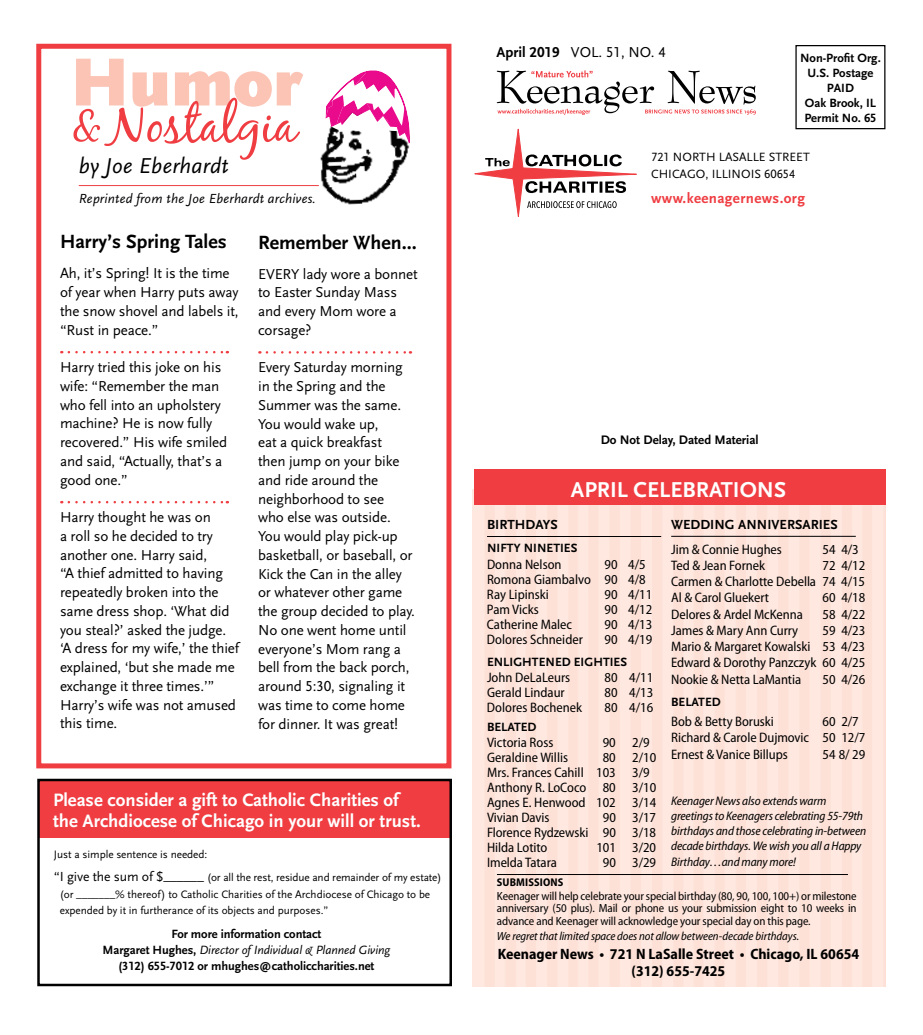
<style>
.page{position:relative;width:923px;height:1035px;background:#fff}
.page>*{position:absolute;margin:0;border:0;box-sizing:border-box;transform-origin:0 0}
.t1{font:900 70.88px "Scala Sans";color:#fbc4b5}
.t2{font:52px "Black Jack";letter-spacing:-.005em;color:#ef3d42}
.t3{font:700 22.5px "Scala Sans LF";color:#fff}
.t4{font:italic 22.5px "Scala Sans LF";letter-spacing:.01em;color:#000}
.t5{font:700 20px "Scala Sans LF";color:#000}
.t6{font:700 18.75px/21.2px "Scala Sans LF";color:#fff}
.t7{font:15px/18.8px "Scala Sans LF";letter-spacing:-.01em;color:#000}
.t8{font:700 semi-condensed 15px/17.5px "Myriad Pro";color:#000;text-align:center}
.t9{font:700 15px "Scala Sans LF";letter-spacing:.025em;color:#ef3d42}
.t10{font:15px "Scala Sans LF Caps";color:#000}
.t11{font:semi-condensed 13.75px/15px "Myriad Pro";letter-spacing:-.005em;color:#000;text-align:justify}
.t12{font:italic 13.75px "Scala Sans LF";letter-spacing:.015em;color:#000}
.t13{font:700 13.75px "Scala Sans LF";letter-spacing:.005em;color:#000}
.t14{font:700 12.88px "Scala Sans LF";color:#000}
.t15{font:700 12.5px/15px "Scala Sans LF";color:#000;text-align:center}
.t16{font:italic semi-condensed 12.5px/15px "Myriad Pro";letter-spacing:-.01em;color:#000}
.t17{font:12.5px/17.5px "Scala Sans LF";color:#000}
.t18{font:semi-condensed 11.88px/12.5px "Myriad Pro";letter-spacing:-.01em;color:#000;text-align:justify}
.t19{font:italic semi-condensed 11.88px "Myriad Pro";letter-spacing:-.01em;color:#000}
.t20{font:11.25px/23.8px "Scala Sans LF";letter-spacing:-.005em;color:#000}
.t21{font:700 semi-condensed 11.25px "Myriad Pro";letter-spacing:.01em;color:#000}
.s1{font-family:"Mrs Eaves";font-style:italic}
.s2{font-size:13.75px}
.s3{font-weight:400;font-style:italic}
.s4{font-family:"Scala Sans LF";font-weight:700}
</style>
<div class="page">
<div style="left:795px;top:45px;width:90px;height:84px;border:1px solid #000"></div>
<svg style="left:497px;top:70px;width:259px;height:45px"></svg>
<div style="left:36px;top:44px;width:415px;height:724px;border:5px solid #ef3d42"></div>
<hr style="left:79px;top:185px;width:240px;height:1px;background:#ef3d42">
<svg style="left:474px;top:128px;width:163px;height:89px"></svg>
<img style="left:472px;top:490px;width:413px;height:496px">
<div style="left:474px;top:469px;width:411px;height:36px;background:#ef3d42"></div>
<hr style="left:487px;top:536px;width:174px;height:1px;background:#000">
<hr style="left:497px;top:874px;width:351px;height:1px;background:#000">
<hr style="left:671px;top:536px;width:184px;height:1px;background:#000">
<img style="left:298px;top:156px;width:109px;height:49px">
<div style="left:38px;top:781px;width:412px;height:57px;background:#ef3d42"></div>
<div style="left:37px;top:779px;width:415px;height:207px;border:2px solid #000"></div>
<svg style="left:321px;top:70px;width:89px;height:86px"></svg>
<svg style="left:69px;top:351px;width:159px;height:2px"></svg>
<svg style="left:69px;top:501px;width:159px;height:2px"></svg>
<svg style="left:267px;top:351px;width:144px;height:3px"></svg>
<h1 class="t1" style="left:70px;top:44px;width:232px">Humor</h1>
<h2 class="t2" style="left:70px;top:93px;width:228px"><span class="s1">&amp;</span>Nostalgia</h2>
<h3 class="t4" style="left:79px;top:154px;width:151px">by Joe Eberhardt</h3>
<p class="t12" style="left:79px;top:191px;width:239px">Reprinted from the Joe Eberhardt archives.</p>
<h3 class="t5" style="left:60px;top:231px;width:168px">Harry’s Spring Tales</h3>
<p class="t7" style="left:60px;top:264px;width:180px">Ah, it’s Spring! It is the time of year when Harry puts away the snow shovel and labels it, “Rust in peace.”</p>
<p class="t7" style="left:60px;top:358px;width:169px">Harry tried this joke on his wife: “Remember the man who fell into an upholstery machine? He is now fully recovered.” His wife smiled and said, “Actually, that’s a good one.”</p>
<p class="t7" style="left:60px;top:508px;width:180px">Harry thought he was on<br>a roll so he decided to try another one. Harry said,<br>“A thief admitted to having repeatedly broken into the same dress shop. ‘What did you steal?’ asked the judge. ‘A dress for my wife,’ the thief explained, ‘but she made me exchange it three times.’”<br>Harry’s wife was not amused this time.</p>
<h3 class="t5" style="left:258px;top:231px;width:160px">Remember When...</h3>
<p class="t7" style="left:258px;top:265px;width:161px">EVERY lady wore a bonnet to Easter Sunday Mass and every Mom wore a corsage?</p>
<p class="t7" style="left:258px;top:358px;width:158px">Every Saturday morning in the Spring and the<br>Summer was the same.<br>You would wake up,<br>eat a quick breakfast<br>then jump on your bike and ride around the neighborhood to see<br>who else was outside.<br>You would play pick-up basketball, or baseball, or<br>Kick the Can in the alley or whatever other game the group decided to play.<br>No one went home until everyone’s Mom rang a bell from the back porch, around 5:30, signaling it was time to come home for dinner. It was great!</p>
<p class="t6" style="left:53px;top:789px;width:369px">Please consider a gift to Catholic Charities of the Archdiocese of Chicago in your will or trust.</p>
<p class="t20" style="left:54px;top:842px;width:389px">Just a simple sentence is needed:<br><span class="s2">“I give the sum of $______</span> (or all the rest, residue and remainder of my estate)</p>
<p class="t20" style="left:60px;top:886px;width:372px;line-height:16.2px">(or _______% thereof) to Catholic Charities of the Archdiocese of Chicago to be expended by it in furtherance of its objects and purposes.”</p>
<p class="t15" style="left:103px;top:926px;width:289px;line-height:16.2px">For more information contact<br>Margaret Hughes, <span class="s3">Director of Individual &amp; Planned Giving </span>(312) 655-7012 or mhughes@catholiccharities.net</p>
<p class="t10" style="left:496px;top:44px;width:171px"><span class="s4">April 2019</span> VOL. 51, NO. 4</p>
<p class="t15" style="left:800px;top:50px;width:82px">Non-Profit Org.<br>U.S. Postage<br>PAID<br>Oak Brook, IL</p>
<p class="t15" style="left:804px;top:110px;width:74px">Permit No. 65</p>
<p class="t17" style="left:651px;top:148px;width:160px">721 NORTH LASALLE STREET<br>CHICAGO, ILLINOIS 60654</p>
<p class="t9" style="left:651px;top:190px;width:155px">www.keenagernews.org</p>
<p class="t14" style="left:600px;top:433px;width:159px">Do Not Delay, Dated Material</p>
<h3 class="t3" style="left:571px;top:477px;width:216px">APRIL CELEBRATIONS</h3>
<p class="t13" style="left:487px;top:517px;width:72px">BIRTHDAYS</p>
<p class="t15" style="left:487px;top:541px;width:92px">NIFTY NINETIES</p>
<p class="t11" style="left:487px;top:557px;width:76px">Donna Nelson</p>
<p class="t11" style="left:487px;top:557px;width:160px;text-indent:118px">90 4/5<br>Romona Giambalvo 90 4/8<br>Ray Lipinski</p>
<p class="t11" style="left:604px;top:587px;width:49px">90 4/11</p>
<p class="t11" style="left:487px;top:602px;width:53px">Pam Vicks</p>
<p class="t11" style="left:604px;top:602px;width:49px">90 4/12</p>
<p class="t11" style="left:487px;top:617px;width:87px">Catherine Malec</p>
<p class="t11" style="left:604px;top:617px;width:49px">90 4/13</p>
<p class="t11" style="left:487px;top:632px;width:97px">Dolores Schneider</p>
<p class="t11" style="left:604px;top:632px;width:49px">90 4/19</p>
<p class="t15" style="left:487px;top:655px;width:141px">ENLIGHTENED EIGHTIES</p>
<p class="t11" style="left:487px;top:671px;width:85px">John DeLaLeurs</p>
<p class="t11" style="left:604px;top:671px;width:50px">80 4/11</p>
<p class="t11" style="left:487px;top:686px;width:79px">Gerald Lindaur</p>
<p class="t11" style="left:604px;top:686px;width:50px">80 4/13</p>
<p class="t11" style="left:487px;top:701px;width:97px">Dolores Bochenek</p>
<p class="t11" style="left:604px;top:701px;width:50px">80 4/16</p>
<p class="t15" style="left:487px;top:720px;width:51px">BELATED</p>
<p class="t11" style="left:487px;top:736px;width:68px">Victoria Ross</p>
<p class="t11" style="left:602px;top:736px;width:49px">90 2/9</p>
<p class="t11" style="left:487px;top:751px;width:83px">Geraldine Willis</p>
<p class="t11" style="left:487px;top:751px;width:171px;text-align:left;text-indent:116px">80 2/10<br>Mrs. Frances Cahill 103 3/9<br>Anthony R. LoCoco 80 3/10<br>Agnes E. Henwood 102 3/14<br>Vivian Davis</p>
<p class="t11" style="left:487px;top:811px;width:170px;text-indent:116px">90 3/17<br>Florence Rydzewski 90 3/18<br>Hilda Lotito</p>
<p class="t11" style="left:596px;top:841px;width:61px">101 3/20</p>
<p class="t11" style="left:487px;top:856px;width:71px">Imelda Tatara</p>
<p class="t11" style="left:603px;top:856px;width:55px">90 3/29</p>
<p class="t13" style="left:671px;top:517px;width:168px">WEDDING ANNIVERSARIES</p>
<p class="t11" style="left:671px;top:542px;width:112px">Jim &amp; Connie Hughes</p>
<p class="t11" style="left:822px;top:542px;width:38px">54 4/3</p>
<p class="t11" style="left:671px;top:558px;width:95px">Ted &amp; Jean Fornek</p>
<p class="t11" style="left:671px;top:557px;width:195px;line-height:16.2px;text-indent:151px">72 4/12<br>Carmen &amp; Charlotte Debella 74 4/15<br>Al &amp; Carol Gluekert</p>
<p class="t11" style="left:822px;top:590px;width:44px">60 4/18</p>
<p class="t11" style="left:671px;top:607px;width:133px">Delores &amp; Ardel McKenna</p>
<p class="t11" style="left:822px;top:607px;width:44px">58 4/22</p>
<p class="t11" style="left:671px;top:623px;width:129px">James &amp; Mary Ann Curry</p>
<p class="t11" style="left:671px;top:622px;width:195px;line-height:16.2px;text-indent:151px">59 4/23<br>Mario &amp; Margaret Kowalski 53 4/23<br>Edward &amp; Dorothy Panzczyk 60 4/25<br>Nookie &amp; Netta LaMantia</p>
<p class="t11" style="left:822px;top:672px;width:44px">50 4/26</p>
<p class="t15" style="left:671px;top:695px;width:51px">BELATED</p>
<p class="t11" style="left:671px;top:714px;width:104px">Bob &amp; Betty Boruski</p>
<p class="t11" style="left:671px;top:714px;width:195px;line-height:16.2px;text-align:left;text-indent:151px">60 2/7<br>Richard &amp; Carole Dujmovic 50 12/7<br>Ernest &amp; Vanice Billups</p>
<p class="t11" style="left:822px;top:747px;width:44px">54 8/ 29</p>
<p class="t16" style="left:671px;top:793px;width:197px">Keenager News also extends warm greetings to Keenagers celebrating 55-79th birthdays and those celebrating in-between decade birthdays. We wish you all a Happy</p>
<p class="t16" style="left:671px;top:855px;width:126px">Birthday…and many more!</p>
<p class="t21" style="left:497px;top:876px;width:68px">SUBMISSIONS</p>
<p class="t18" style="left:497px;top:890px;width:361px">Keenager will help celebrate your special birthday (80, 90, 100, 100+) or milestone anniversary (50 plus). Mail or phone us your submission eight to 10 weeks in advance and Keenager will acknowledge your special day on this page.</p>
<p class="t19" style="left:497px;top:930px;width:304px">We regret that limited space does not allow between-decade birthdays.</p>
<p class="t8" style="left:497px;top:945px;width:363px">Keenager News • 721 N LaSalle Street • Chicago, IL 60654 (312) 655-7425</p>
</div>
